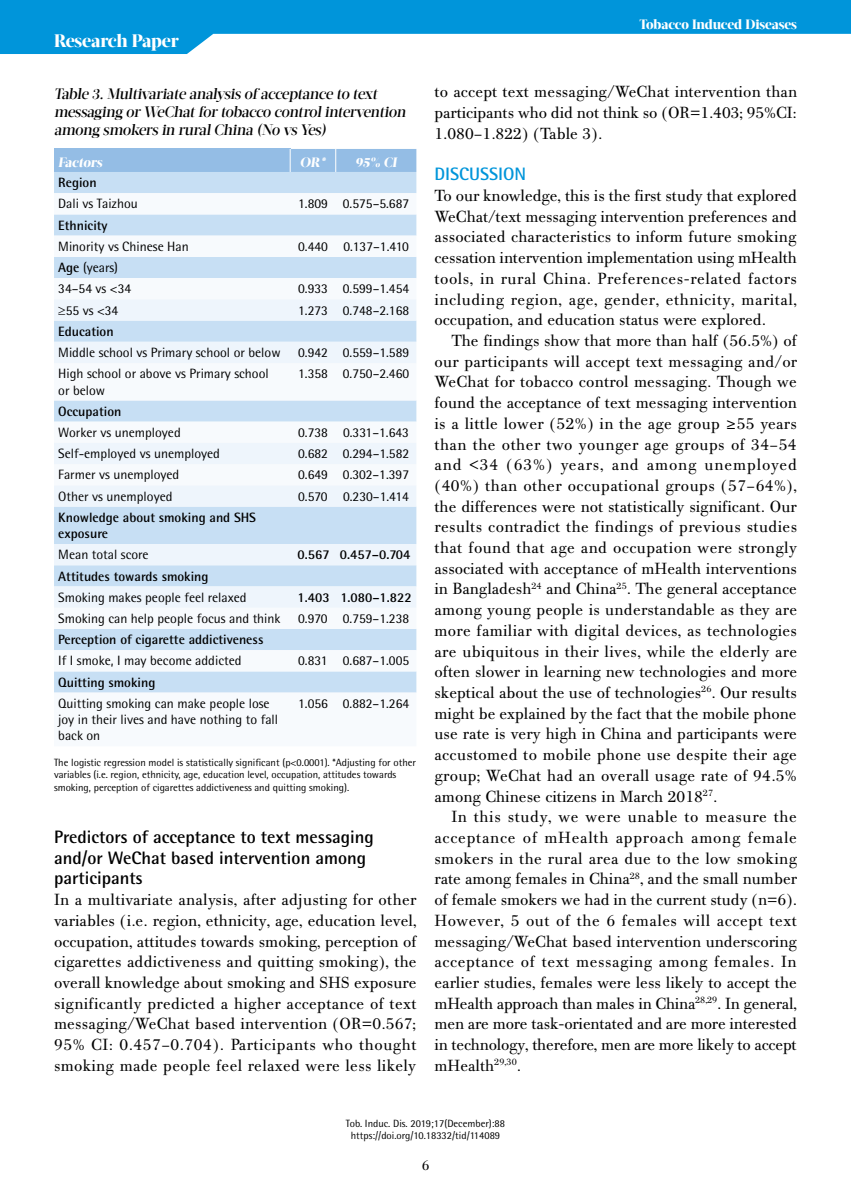
<style>
.page{position:relative;width:851px;height:1191px;background:#fff}
.page>*{position:absolute;margin:0;border:0;box-sizing:border-box;transform-origin:0 0}
.t1{font:700 18px/20.7px "Rotis Semi Sans Hel";color:#000}
.t2{font:800 18px "Acta Display W04";letter-spacing:-.01em;color:#fff}
.t3{font:700 18px "Rotis Semi Sans Hel";color:#0095da}
.t4{font:17.25px/20.7px "PF Bodoni Text";color:#000;text-align:justify}
.t5{font:500 15px/18px "Acta Display W04";color:#000}
.t6{font:15px "PF Bodoni Text";color:#000}
.t7{font:13.5px/16.2px "Rotis Semi Sans Hel";color:#000}
.t8{font:700 13.5px/16.2px "Rotis Semi Sans Hel";color:#000}
.t9{font:800 13.5px "Acta Display W04";letter-spacing:-.01em;color:#fff}
.t10{font:10.5px/12.6px "Rotis Semi Sans Hel";color:#000;text-align:center}
.s1{font-weight:700}
.s2{font-family:"Georgia";font-size:16.5px}
</style>
<div class="page">
<svg style="left:0;top:0;width:850px;height:54px;fill:#0095da"></svg>
<div style="left:54px;top:149px;width:236px;height:23px;background:#94bde5"></div>
<div style="left:54px;top:172px;width:362px;height:21px;background:#c7dff4"></div>
<svg style="left:54px;top:214px;width:362px;height:479px"></svg>
<svg style="left:54px;top:299px;width:362px;height:308px"></svg>
<div style="left:290px;top:149px;width:126px;height:23px;background:#94bde5"></div>
<p class="t2" style="left:54px;top:30px;width:126px">Research Paper</p>
<p class="t5" style="left:54px;top:85px;width:356px">Table 3.Multivariate analysis of acceptance to text messaging or WeChat for tobacco controlintervention among smokers in ruralChina (No vs Yes)</p>
<p class="t9" style="left:58px;top:154px;width:48px">Factors</p>
<p class="t9" style="left:300px;top:154px;width:30px">OR*</p>
<p class="t9" style="left:355px;top:154px;width:45px">95% CI</p>
<p class="t8" style="left:58px;top:174px;width:40px">Region</p>
<p class="t7" style="left:58px;top:196px;width:81px">Dali vs Taizhou</p>
<p class="t7" style="left:298px;top:196px;width:113px">1.809 0.575–5.687</p>
<p class="t8" style="left:58px;top:217px;width:51px">Ethnicity</p>
<p class="t7" style="left:58px;top:238px;width:132px">Minority vs Chinese Han</p>
<p class="t7" style="left:298px;top:238px;width:112px">0.440 0.137–1.410</p>
<p class="t7" style="left:58px;top:257px;width:74px;line-height:21.1px"><span class="s1">Age</span> (years)<br>34–54 vs &lt;34</p>
<p class="t7" style="left:298px;top:281px;width:113px">0.933 0.599–1.454</p>
<p class="t7" style="left:58px;top:302px;width:62px">≥55 vs &lt;34</p>
<p class="t7" style="left:298px;top:302px;width:113px">1.273 0.748–2.168</p>
<p class="t8" style="left:58px;top:323px;width:57px">Education</p>
<p class="t7" style="left:58px;top:344px;width:224px">Middle school vs Primary school or below</p>
<p class="t7" style="left:298px;top:344px;width:113px">0.942 0.559–1.589</p>
<p class="t7" style="left:58px;top:365px;width:212px">High school or above vs Primary school or below</p>
<p class="t7" style="left:298px;top:365px;width:113px">1.358 0.750–2.460</p>
<p class="t8" style="left:58px;top:403px;width:65px">Occupation</p>
<p class="t7" style="left:58px;top:424px;width:124px">Worker vs unemployed</p>
<p class="t7" style="left:298px;top:424px;width:112px">0.738 0.331–1.643</p>
<p class="t7" style="left:58px;top:445px;width:163px">Self-employed vs unemployed</p>
<p class="t7" style="left:298px;top:445px;width:113px">0.682 0.294–1.582</p>
<p class="t7" style="left:58px;top:466px;width:123px">Farmer vs unemployed</p>
<p class="t7" style="left:298px;top:466px;width:112px">0.649 0.302–1.397</p>
<p class="t7" style="left:58px;top:488px;width:116px">Other vs unemployed</p>
<p class="t7" style="left:298px;top:488px;width:112px">0.570 0.230–1.414</p>
<p class="t8" style="left:58px;top:509px;width:199px">Knowledge about smoking and SHS exposure</p>
<p class="t7" style="left:58px;top:546px;width:92px">Mean total score</p>
<p class="t8" style="left:297px;top:546px;width:114px">0.567 0.457–0.704</p>
<p class="t8" style="left:58px;top:567px;width:152px">Attitudes towards smoking</p>
<p class="t7" style="left:58px;top:589px;width:190px">Smoking makes people feel relaxed</p>
<p class="t8" style="left:297px;top:589px;width:115px">1.403 1.080–1.822</p>
<p class="t7" style="left:58px;top:610px;width:224px">Smoking can help people focus and think</p>
<p class="t7" style="left:298px;top:610px;width:113px">0.970 0.759–1.238</p>
<p class="t8" style="left:58px;top:631px;width:207px">Perception of cigarette addictiveness</p>
<p class="t7" style="left:58px;top:652px;width:185px">If I smoke, I may become addicted</p>
<p class="t7" style="left:298px;top:652px;width:113px">0.831 0.687–1.005</p>
<p class="t8" style="left:58px;top:674px;width:99px">Quitting smoking</p>
<p class="t7" style="left:58px;top:695px;width:221px">Quitting smoking can make people lose joy in their lives and have nothing to fall back on</p>
<p class="t7" style="left:298px;top:695px;width:113px">1.056 0.882–1.264</p>
<p class="t10" style="left:54px;top:755px;width:363px;text-align:left">The logistic regression model is statistically significant (p&lt;0.0001). *Adjusting for other variables (i.e. region, ethnicity, age, education level, occupation, attitudes towards smoking, perception of cigarettes addictiveness and quitting smoking).</p>
<p class="t1" style="left:54px;top:826px;width:321px">Predictors of acceptance to text messaging and/or WeChat based intervention among participants</p>
<p class="t4" style="left:54px;top:889px;width:364px">In a multivariate analysis, after adjusting for other variables (i.e. region, ethnicity, age, education level, occupation, attitudes towards smoking, perception of cigarettes addictiveness and quitting smoking), the overall knowledge about smoking and SHS exposure significantly predicted a higher acceptance of text messaging/WeChat based intervention (OR=0.567; 95% CI: 0.457–0.704). Participants who thought smoking made people feel relaxed were less likely</p>
<p class="t9" style="left:639px;top:17px;width:159px">Tobacco Induced Diseases</p>
<p class="t4" style="left:434px;top:82px;width:364px">to accept text messaging/WeChat intervention than participants who did not think so (OR=1.403; 95%CI:<br>1.080–1.822) (Table 3).</p>
<p class="t3" style="left:434px;top:163px;width:93px">DISCUSSION</p>
<p class="t4" style="left:434px;top:185px;width:364px">To our knowledge, this is the first study that explored WeChat/text messaging intervention preferences and associated characteristics to inform future smoking cessation intervention implementation using mHealth tools, in rural China. Preferences-related factors including region, age, gender, ethnicity, marital, occupation, and education status were explored.</p>
<p class="t4" style="left:434px;top:330px;width:364px;text-indent:17px">The findings show that more than half (56.5%) of our participants will accept text messaging and/or WeChat for tobacco control messaging. Though we found the acceptance of text messaging intervention is a little lower (52%) in the age group <span class="s2">≥</span>55 years than the other two younger age groups of 34–54 and &lt;34 (63%) years, and among unemployed (40%) than other occupational groups (57–64%), the differences were not statistically significant. Our results contradict the findings of previous studies that found that age and occupation were strongly associated with acceptance of mHealth interventions in Bangladesh<sup>24</sup> and China<sup>25</sup>. The general acceptance among young people is understandable as they are more familiar with digital devices, as technologies are ubiquitous in their lives, while the elderly are often slower in learning new technologies and more skeptical about the use of technologies<sup>26</sup>. Our results might be explained by the fact that the mobile phone use rate is very high in China and participants were accustomed to mobile phone use despite their age group; WeChat had an overall usage rate of 94.5% among Chinese citizens in March 2018<sup>27</sup>.</p>
<p class="t4" style="left:434px;top:806px;width:364px;text-indent:17px">In this study, we were unable to measure the acceptance of mHealth approach among female smokers in the rural area due to the low smoking rate among females in China<sup>28</sup>, and the small number of female smokers we had in the current study (n=6).<br>However, 5 out of the 6 females will accept text messaging/WeChat based intervention underscoring acceptance of text messaging among females. In earlier studies, females were less likely to accept the mHealth approach than males in China<sup>28,29</sup>. In general, men are more task-orientated and are more interested in technology, therefore, men are more likely to accept mHealth<sup>29,30</sup>.</p>
<p class="t10" style="left:346px;top:1116px;width:161px">Tob. Induc. Dis. 2019;17(December):88 https://doi.org/10.18332/tid/114089</p>
<p class="t6" style="left:421px;top:1156px;width:9px">6</p>
</div>
